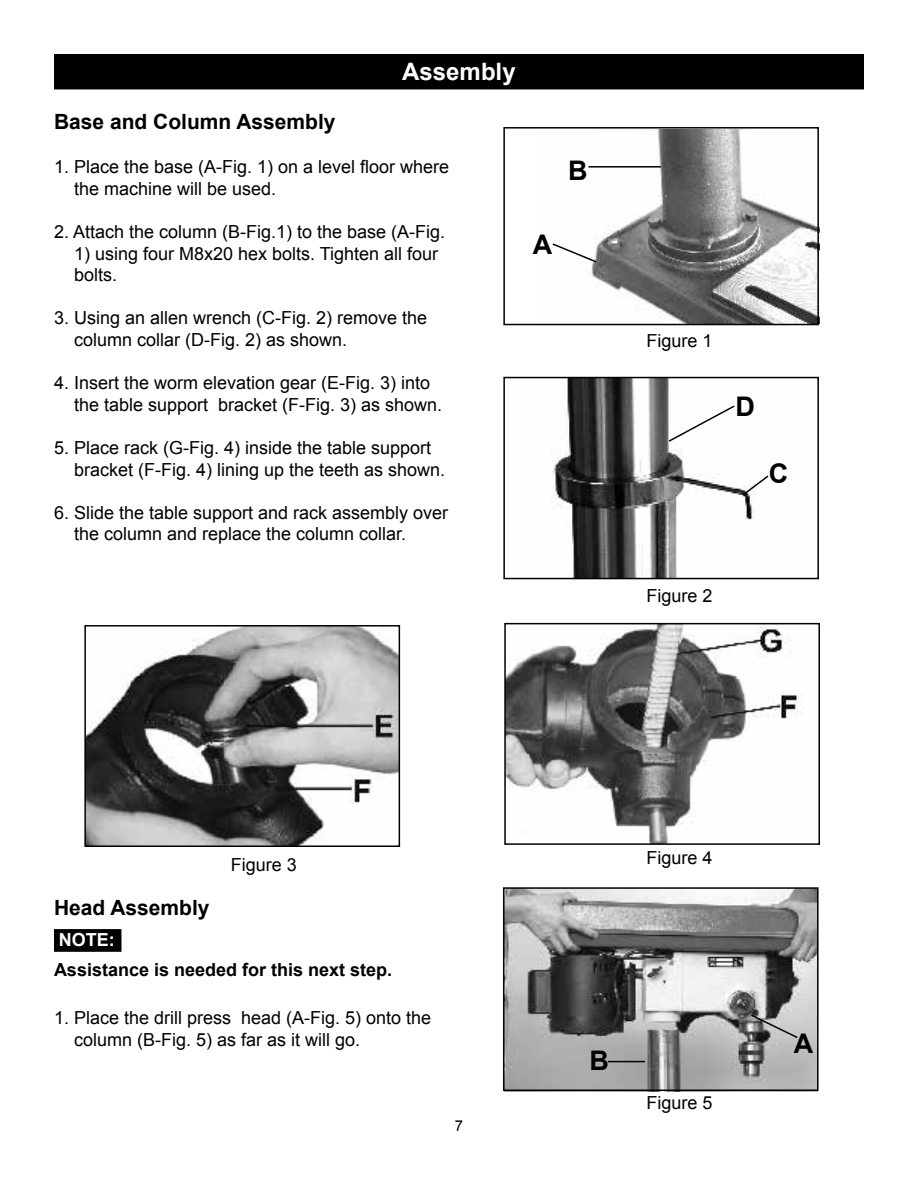
<style>
.page{position:relative;width:918px;height:1188px;background:#fff}
.page>*{position:absolute;margin:0;border:0;box-sizing:border-box;transform-origin:0 0}
.t1{font:700 27px "Arial";color:#000}
.t2{font:700 24px "Arial";color:#fff}
.t3{font:700 21px "Arial";color:#000}
.t4{font:18px/21.6px "Arial";color:#000}
.t5{font:700 18px "Arial";color:#000}
.t6{font:700 18px "Arial";color:#fff}
.t7{font:15px "Arial";color:#000}
</style>
<div class="page">
<img style="left:591px;top:130px;width:225px;height:192px">
<img style="left:551px;top:380px;width:203px;height:196px">
<div style="left:503px;top:377px;width:316px;height:202px;border:2px solid #000"></div>
<div style="left:55px;top:55px;width:808px;height:34px;background:#000"></div>
<div style="left:54px;top:54px;width:810px;height:35px;border:2px solid #000"></div>
<div style="left:503px;top:127px;width:316px;height:198px;border:2px solid #000"></div>
<svg style="left:667px;top:404px;width:69px;height:39px"></svg>
<svg style="left:741px;top:474px;width:28px;height:23px"></svg>
<hr style="left:588px;top:166px;width:73px;height:2px;background:#000">
<svg style="left:552px;top:242px;width:46px;height:22px"></svg>
<div style="left:56px;top:931px;width:64px;height:19px;background:#000"></div>
<div style="left:54px;top:929px;width:68px;height:23px;border:3px solid #000"></div>
<img style="left:506px;top:890px;width:310px;height:198px">
<div style="left:503px;top:887px;width:316px;height:204px;border:2px solid #000"></div>
<svg style="left:750px;top:1013px;width:49px;height:27px"></svg>
<hr style="left:608px;top:1061px;width:37px;height:1px;background:#000">
<img style="left:87px;top:628px;width:310px;height:216px">
<div style="left:84px;top:625px;width:316px;height:222px;border:2px solid #000"></div>
<img style="left:507px;top:626px;width:294px;height:216px">
<div style="left:504px;top:623px;width:316px;height:222px;border:2px solid #000"></div>
<h2 class="t2" style="left:402px;top:56px;width:115px">Assembly</h2>
<p class="t3" style="left:54px;top:108px;width:283px">Base and Column Assembly</p>
<p class="t4" style="left:74px;top:156px;width:377px;text-indent:-20px">1. Place the base (A-Fig. 1) on a level floor where the machine will be used.</p>
<p class="t4" style="left:54px;top:221px;width:393px">2. Attach the column (B-Fig.1) to the base (A-Fig.</p>
<p class="t4" style="left:74px;top:243px;width:366px">1) using four M8x20 hex bolts. Tighten all four bolts.</p>
<p class="t4" style="left:74px;top:307px;width:355px;text-indent:-20px">3. Using an allen wrench (C-Fig. 2) remove the column collar (D-Fig. 2) as shown.</p>
<p class="t4" style="left:74px;top:372px;width:370px;text-indent:-20px">4. Insert the worm elevation gear (E-Fig. 3) into the table support bracket (F-Fig. 3) as shown.</p>
<p class="t4" style="left:74px;top:437px;width:373px;text-indent:-20px">5. Place rack (G-Fig. 4) inside the table support bracket (F-Fig. 4) lining up the teeth as shown.</p>
<p class="t4" style="left:74px;top:502px;width:376px;text-indent:-20px">6. Slide the table support and rack assembly over the column and replace the column collar.</p>
<h1 class="t1" style="left:533px;top:227px;width:21px">A</h1>
<h1 class="t1" style="left:568px;top:152px;width:21px">B</h1>
<p class="t4" style="left:646px;top:330px;width:68px">Figure 1</p>
<h1 class="t1" style="left:735px;top:389px;width:21px">D</h1>
<h1 class="t1" style="left:769px;top:456px;width:21px">C</h1>
<p class="t4" style="left:646px;top:585px;width:68px">Figure 2</p>
<p class="t3" style="left:54px;top:894px;width:157px">Head Assembly</p>
<p class="t6" style="left:59px;top:928px;width:57px">NOTE:</p>
<p class="t4" style="left:231px;top:854px;width:68px">Figure 3</p>
<p class="t4" style="left:646px;top:847px;width:68px">Figure 4</p>
<p class="t5" style="left:54px;top:957px;width:340px">Assistance is needed for this next step.</p>
<p class="t4" style="left:74px;top:1007px;width:359px;text-indent:-20px">1. Place the drill press head (A-Fig. 5) onto the column (B-Fig. 5) as far as it will go.</p>
<p class="t7" style="left:455px;top:1116px;width:10px">7</p>
<h1 class="t1" style="left:590px;top:1043px;width:21px">B</h1>
<p class="t4" style="left:646px;top:1092px;width:68px">Figure 5</p>
<h1 class="t1" style="left:794px;top:1026px;width:21px">A</h1>
</div>
